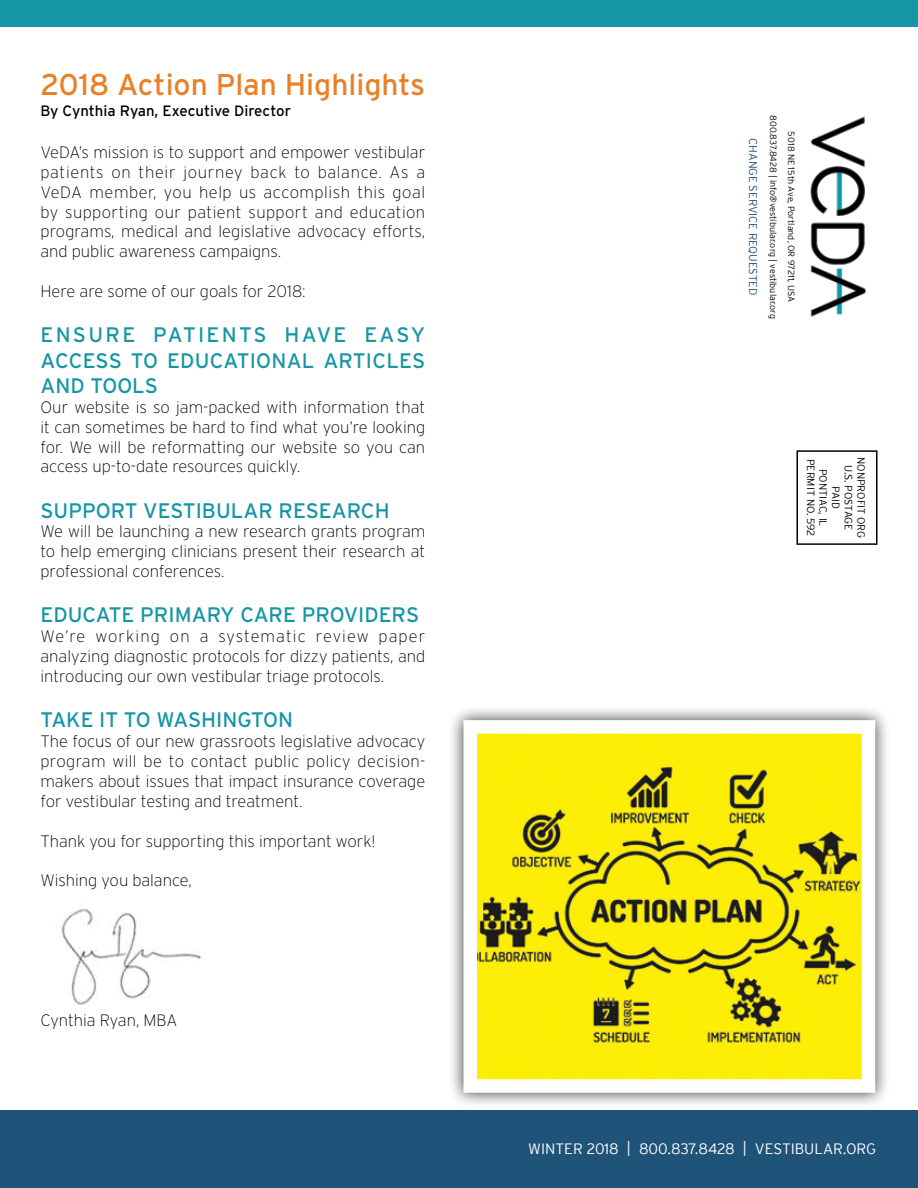
<style>
.page{position:relative;width:918px;height:1188px;background:#fff}
.page>*{position:absolute;margin:0;border:0;box-sizing:border-box;transform-origin:0 0}
.t1{font:30px "Interstate";color:#ea8025}
.t2{font:21px/25.3px "Interstate";color:#1696a4;text-align:justify}
.t3{font:200 16.5px/20px "Interstate";color:#000;text-align:justify}
.t4{font:300 15px "Interstate";color:#fff}
.t5{font:15px "Interstate";color:#000}
.t6{font:300 11.25px "Interstate";color:#1f5379}
.t7{font:300 10.5px/12.6px "Interstate";color:#000;text-align:center}
.t8{font:300 9px/18px "Interstate";color:#000;text-align:center}
</style>
<div class="page">
<div style="left:0;top:0;width:918px;height:27px;background:#1696a4"></div>
<div style="left:0;top:1110px;width:918px;height:78px;background:#1f5379"></div>
<img style="left:810px;top:116px;width:56px;height:201px">
<div style="left:796px;top:450px;width:82px;height:95px;border:2px solid #000"></div>
<div style="left:448px;top:705px;width:442px;height:403px;background:#000;opacity:.75"></div>
<img style="left:479px;top:735px;width:381px;height:343px">
<div style="left:464px;top:720px;width:411px;height:373px;border:14px solid #fff"></div>
<img style="left:61px;top:905px;width:141px;height:99px">
<h1 class="t1" style="left:40px;top:67px;width:386px">2018 Action Plan Highlights</h1>
<p class="t5" style="left:40px;top:102px;width:252px">By Cynthia Ryan, Executive Director</p>
<p class="t3" style="left:40px;top:142px;width:386px">VeDA’s mission is to support and empower vestibular patients on their journey back to balance. As a VeDA member, you help us accomplish this goal by supporting our patient support and education programs, medical and legislative advocacy efforts, and public awareness campaigns.</p>
<p class="t3" style="left:40px;top:281px;width:267px">Here are some of our goals for 2018:</p>
<p class="t2" style="left:40px;top:322px;width:386px">ENSURE PATIENTS HAVE EASY ACCESS TO EDUCATIONAL ARTICLES AND TOOLS</p>
<p class="t3" style="left:40px;top:397px;width:386px">Our website is so jam-packed with information that it can sometimes be hard to find what you’re looking for. We will be reformatting our website so you can access up-to-date resources quickly.</p>
<p class="t2" style="left:40px;top:497px;width:351px">SUPPORT VESTIBULAR RESEARCH</p>
<p class="t3" style="left:40px;top:522px;width:386px">We will be launching a new research grants program to help emerging clinicians present their research at professional conferences.</p>
<p class="t2" style="left:40px;top:602px;width:380px">EDUCATE PRIMARY CARE PROVIDERS</p>
<p class="t3" style="left:40px;top:627px;width:386px">We’re working on a systematic review paper analyzing diagnostic protocols for dizzy patients, and introducing our own vestibular triage protocols.</p>
<p class="t2" style="left:40px;top:707px;width:254px">TAKE IT TO WASHINGTON</p>
<p class="t3" style="left:40px;top:731px;width:386px">The focus of our new grassroots legislative advocacy program will be to contact public policy decision&shy;makers about issues that impact insurance coverage for vestibular testing and treatment.</p>
<p class="t3" style="left:40px;top:831px;width:337px">Thank you for supporting this important work!</p>
<p class="t3" style="left:40px;top:871px;width:153px">Wishing you balance,</p>
<p class="t3" style="left:40px;top:1010px;width:138px">Cynthia Ryan, MBA</p>
<p class="t6" style="left:760px;top:138px;width:159px;rotate:90deg">CHANGE SERVICE REQUESTED</p>
<p class="t8" style="left:801px;top:115px;width:205px;rotate:90deg">5018 NE 15th Ave, Portland, OR 97211, USA<br>800.837.8428 | info@vestibular.org | vestibular.org</p>
<p class="t7" style="left:867px;top:457px;width:82px;rotate:90deg">NONPROFIT ORG<br>U.S. POSTAGE<br>PAID<br>PONTIAC, IL<br>PERMIT NO. 592</p>
<p class="t4" style="left:528px;top:1141px;width:349px">WINTER 2018 | 800.837.8428 | VESTIBULAR.ORG</p>
</div>
